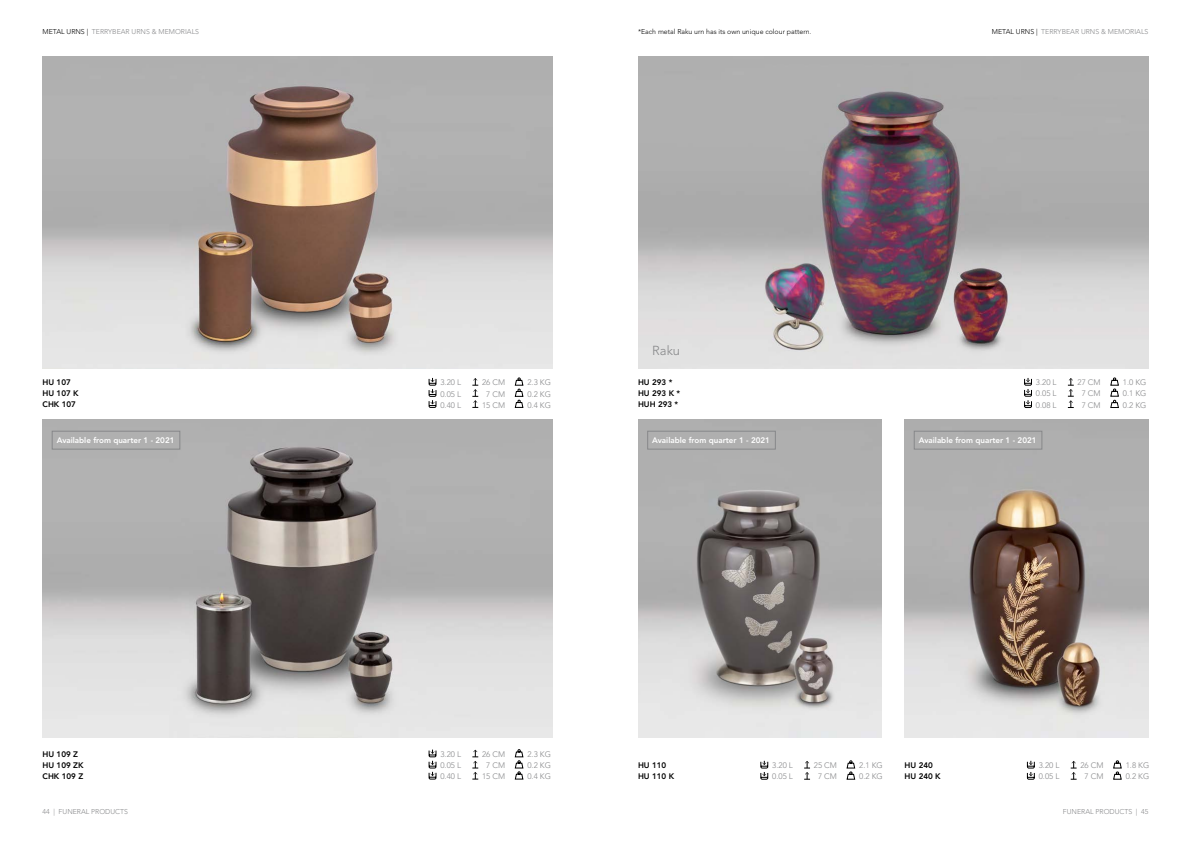
<style>
.page{position:relative;width:1191px;height:842px;background:#fff}
.page>*{position:absolute;margin:0;border:0;box-sizing:border-box;transform-origin:0 0}
.t1{font:300 13px "Avenir LT Std";color:#87888a}
.t2{font:300 8px "Avenir LT Std";color:#87888a}
.t3{font:800 8px/11px "Avenir LT Std";color:#000}
.t4{font:800 8px "Avenir LT Std";color:#fff}
.t5{font:300 7px "Avenir LT Std";color:#87888a}
.t6{font:300 7px "Avenir LT Std";color:#000}
.s1{color:#000}
</style>
<div class="page">
<img style="left:638px;top:57px;width:510px;height:312px">
<img style="left:43px;top:57px;width:510px;height:312px">
<img style="left:43px;top:419px;width:510px;height:318px">
<img style="left:638px;top:419px;width:244px;height:318px">
<img style="left:904px;top:419px;width:244px;height:318px">
<svg style="left:472px;top:378px;width:6px;height:30px"></svg>
<svg style="left:472px;top:750px;width:6px;height:30px"></svg>
<svg style="left:1067px;top:378px;width:6px;height:30px"></svg>
<svg style="left:515px;top:377px;width:8px;height:31px"></svg>
<svg style="left:515px;top:749px;width:8px;height:31px"></svg>
<svg style="left:1110px;top:377px;width:9px;height:31px"></svg>
<svg style="left:428px;top:377px;width:8px;height:31px"></svg>
<svg style="left:428px;top:749px;width:8px;height:30px"></svg>
<svg style="left:1024px;top:378px;width:8px;height:30px"></svg>
<svg style="left:804px;top:761px;width:6px;height:19px"></svg>
<svg style="left:1070px;top:761px;width:6px;height:19px"></svg>
<svg style="left:846px;top:760px;width:9px;height:20px"></svg>
<svg style="left:1113px;top:760px;width:8px;height:20px"></svg>
<svg style="left:760px;top:760px;width:8px;height:20px"></svg>
<svg style="left:1027px;top:760px;width:7px;height:20px"></svg>
<div style="left:913px;top:431px;width:129px;height:19px;border:1px solid #87888a"></div>
<div style="left:52px;top:431px;width:128px;height:19px;border:1px solid #87888a"></div>
<div style="left:647px;top:431px;width:129px;height:19px;border:1px solid #87888a"></div>
<p class="t5" style="left:43px;top:27px;width:158px"><span class="s1">METAL URNS |</span> TERRYBEAR URNS &amp; MEMORIALS</p>
<p class="t6" style="left:638px;top:27px;width:175px">*Each metal Raku urn has its own unique colour pattern.</p>
<p class="t5" style="left:992px;top:27px;width:158px"><span class="s1">METAL URNS |</span> TERRYBEAR URNS &amp; MEMORIALS</p>
<h1 class="t1" style="left:652px;top:343px;width:29px">Raku</h1>
<p class="t3" style="left:43px;top:377px;width:38px">HU 107<br>HU 107 K<br>CHK 107</p>
<p class="t2" style="left:440px;top:378px;width:22px">3.20 L</p>
<p class="t2" style="left:1077px;top:378px;width:25px">27 CM</p>
<p class="t2" style="left:482px;top:378px;width:25px">26 CM</p>
<p class="t2" style="left:527px;top:378px;width:25px">2.3 KG</p>
<p class="t2" style="left:1036px;top:378px;width:22px">3.20 L</p>
<p class="t3" style="left:638px;top:377px;width:44px">HU 293 *<br>HU 293 K *<br>HUH 293 *</p>
<p class="t2" style="left:1081px;top:389px;width:20px">7 CM</p>
<p class="t2" style="left:1036px;top:389px;width:22px">0.05 L</p>
<p class="t2" style="left:527px;top:389px;width:25px">0.2 KG</p>
<p class="t2" style="left:486px;top:389px;width:20px">7 CM</p>
<p class="t2" style="left:440px;top:389px;width:22px">0.05 L</p>
<p class="t2" style="left:527px;top:400px;width:25px">0.4 KG</p>
<p class="t2" style="left:482px;top:400px;width:25px">15 CM</p>
<p class="t2" style="left:440px;top:400px;width:22px">0.40 L</p>
<p class="t2" style="left:1081px;top:400px;width:20px">7 CM</p>
<p class="t2" style="left:1036px;top:400px;width:22px">0.08 L</p>
<p class="t2" style="left:1123px;top:378px;width:25px">1.0 KG</p>
<p class="t2" style="left:1123px;top:389px;width:25px">0.1 KG</p>
<p class="t2" style="left:1123px;top:400px;width:25px">0.2 KG</p>
<p class="t4" style="left:57px;top:435px;width:119px">Available from quarter 1 - 2021</p>
<p class="t4" style="left:652px;top:435px;width:119px">Available from quarter 1 - 2021</p>
<p class="t4" style="left:918px;top:435px;width:119px">Available from quarter 1 - 2021</p>
<p class="t3" style="left:43px;top:749px;width:43px">HU 109 Z<br>HU 109 ZK<br>CHK 109 Z</p>
<p class="t2" style="left:440px;top:750px;width:22px">3.20 L</p>
<p class="t2" style="left:482px;top:750px;width:25px">26 CM</p>
<p class="t2" style="left:527px;top:750px;width:25px">2.3 KG</p>
<p class="t2" style="left:440px;top:761px;width:22px">0.05 L</p>
<p class="t2" style="left:440px;top:772px;width:22px">0.40 L</p>
<p class="t2" style="left:486px;top:761px;width:20px">7 CM</p>
<p class="t2" style="left:482px;top:772px;width:25px">15 CM</p>
<p class="t2" style="left:527px;top:761px;width:25px">0.2 KG</p>
<p class="t2" style="left:527px;top:772px;width:25px">0.4 KG</p>
<p class="t2" style="left:814px;top:761px;width:25px">25 CM</p>
<p class="t2" style="left:1080px;top:761px;width:25px">26 CM</p>
<p class="t2" style="left:818px;top:772px;width:20px">7 CM</p>
<p class="t2" style="left:1084px;top:772px;width:20px">7 CM</p>
<p class="t2" style="left:859px;top:761px;width:25px">2.1 KG</p>
<p class="t2" style="left:1125px;top:761px;width:25px">1.8 KG</p>
<p class="t2" style="left:859px;top:772px;width:25px">0.2 KG</p>
<p class="t2" style="left:1125px;top:772px;width:25px">0.2 KG</p>
<p class="t2" style="left:772px;top:761px;width:22px">3.20 L</p>
<p class="t2" style="left:1038px;top:761px;width:22px">3.20 L</p>
<p class="t2" style="left:772px;top:772px;width:22px">0.05 L</p>
<p class="t2" style="left:1038px;top:772px;width:22px">0.05 L</p>
<p class="t3" style="left:638px;top:760px;width:38px">HU 110<br>HU 110 K</p>
<p class="t3" style="left:904px;top:760px;width:38px">HU 240<br>HU 240 K</p>
<p class="t5" style="left:43px;top:807px;width:87px">44 | FUNERAL PRODUCTS</p>
<p class="t5" style="left:1063px;top:807px;width:87px">FUNERAL PRODUCTS | 45</p>
</div>
